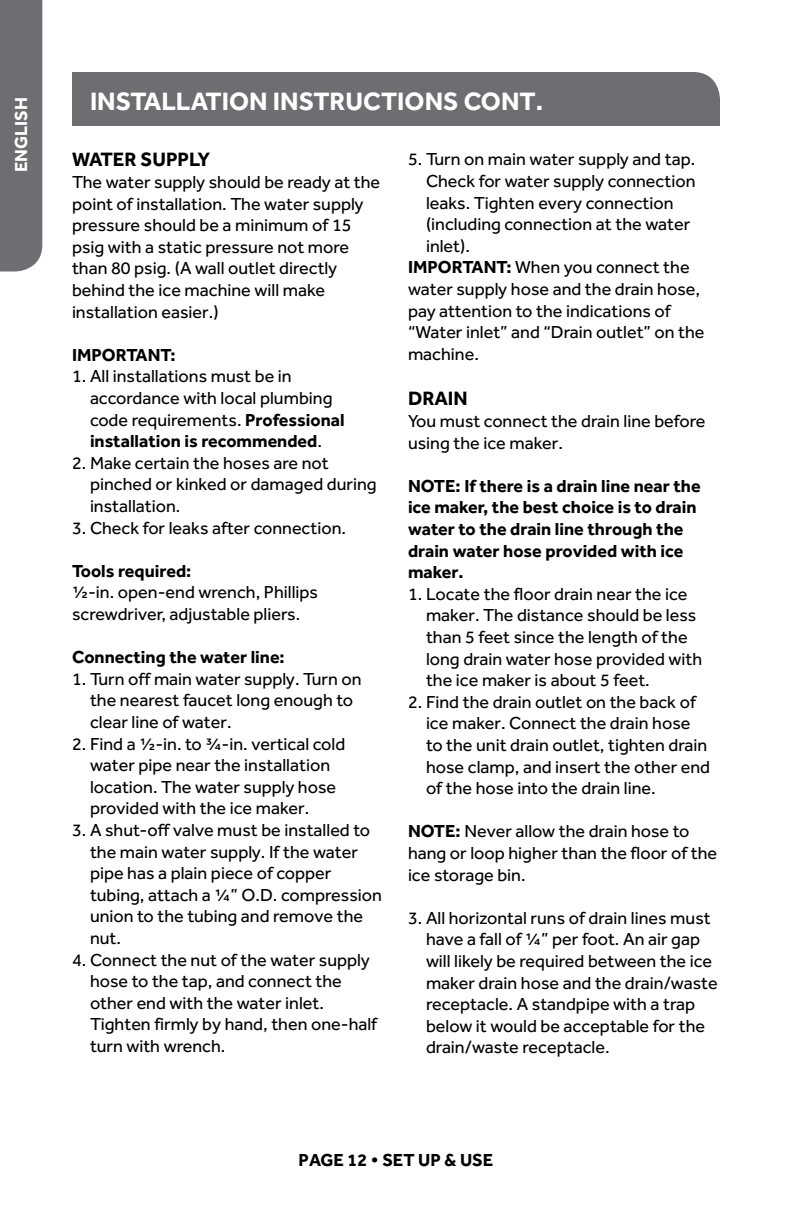
<style>
.page{position:relative;width:792px;height:1224px;background:#fff}
.page>*{position:absolute;margin:0;border:0;box-sizing:border-box;transform-origin:0 0}
.t1{font:700 26px "Effra";color:#fff}
.t2{font:700 20px "Effra";color:#000}
.t3{font:18px/21.6px "Effra";color:#000}
.t4{font:700 18px/21.6px "Effra";color:#000}
.t5{font:700 18px "Effra";color:#fff}
.s1{font-weight:700}
</style>
<div class="page">
<div style="left:72px;top:72px;width:648px;height:54px;background:#6d6e71"></div>
<div style="left:0;top:0;width:42px;height:271px;background:#6d6e71"></div>
<p class="t5" style="left:10px;top:172px;width:77px;rotate:-90deg">ENGLISH</p>
<h1 class="t1" style="left:90px;top:85px;width:455px">installation Instructions Cont.</h1>
<p class="t2" style="left:72px;top:148px;width:94px">Water Supp</p>
<p class="t2" style="left:189px;top:148px;width:22px">ly</p>
<p class="t3" style="left:72px;top:171px;width:310px">The water supply should be ready at the point of installation. The water supply pressure should be a minimum of 15 psig with a static pressure not more than 80 psig. (A wall outlet directly behind the ice machine will make installation easier.)</p>
<p class="t4" style="left:72px;top:344px;width:105px">IMPORTANT:</p>
<p class="t3" style="left:90px;top:365px;width:256px;text-indent:-18px">1. All installations must be in accordance with local plumbing code requirements. <span class="s1">Professional installation is recommended</span>.</p>
<p class="t3" style="left:90px;top:452px;width:288px;text-indent:-18px">2. Make certain the hoses are not pinched or kinked or damaged during installation.</p>
<p class="t3" style="left:72px;top:517px;width:276px">3. Check for leaks after connection.</p>
<p class="t4" style="left:72px;top:560px;width:121px">Tools required:</p>
<p class="t3" style="left:72px;top:581px;width:248px">½-in. open-end wrench, Phillips screwdriver, adjustable pliers.</p>
<p class="t4" style="left:72px;top:646px;width:214px">Connecting the water line:</p>
<p class="t3" style="left:90px;top:668px;width:273px;text-indent:-18px">1. Turn off main water supply. Turn on the nearest faucet long enough to clear line of water.</p>
<p class="t3" style="left:90px;top:733px;width:257px;text-indent:-18px">2. Find a ½-in. to ¾-in. vertical cold water pipe near the installation location. The water supply hose provided with the ice maker.</p>
<p class="t3" style="left:90px;top:819px;width:293px;text-indent:-18px">3. A shut-off valve must be installed to the main water supply. If the water pipe has a plain piece of copper tubing, attach a ¼” O.D. compression union to the tubing and remove the nut.</p>
<p class="t3" style="left:90px;top:949px;width:289px;text-indent:-18px">4. Connect the nut of the water supply hose to the tap, and connect the other end with the water inlet.<br>Tighten firmly by hand, then one-half turn with wrench.</p>
<p class="t3" style="left:408px;top:148px;width:289px">5. Turn on main water supply and tap.</p>
<p class="t3" style="left:426px;top:170px;width:271px">Check for water supply connection</p>
<p class="t3" style="left:426px;top:192px;width:249px">leaks. Tighten every connection</p>
<p class="t3" style="left:426px;top:213px;width:266px">(including connection at the water</p>
<p class="t3" style="left:426px;top:235px;width:46px">inlet).</p>
<p class="t3" style="left:408px;top:256px;width:283px"><span class="s1">IMPORTANT:</span> When you connect the</p>
<p class="t3" style="left:408px;top:278px;width:294px">water supply hose and the drain hose,</p>
<p class="t3" style="left:408px;top:300px;width:264px">pay attention to the indications of</p>
<p class="t3" style="left:408px;top:321px;width:298px">“Water inlet” and “Drain outlet” on the</p>
<p class="t3" style="left:408px;top:343px;width:72px">machine.</p>
<p class="t2" style="left:408px;top:387px;width:61px">Drain</p>
<p class="t3" style="left:408px;top:410px;width:299px">You must connect the drain line before using the ice maker.</p>
<p class="t4" style="left:408px;top:475px;width:13px">NOT</p>
<p class="t4" style="left:408px;top:475px;width:294px;text-indent:37px">E: If there is a drain line near the ice maker, the best choice is to drain water to the drain line through the drain water hose provided with ice maker.</p>
<p class="t3" style="left:426px;top:583px;width:278px;text-indent:-18px">1. Locate the floor drain near the ice maker. The distance should be less than 5 feet since the length of the long drain water hose provided with the ice maker is about 5 feet.</p>
<p class="t3" style="left:426px;top:691px;width:286px;text-indent:-18px">2. Find the drain outlet on the back of ice maker. Connect the drain hose to the unit drain outlet, tighten drain hose clamp, and insert the other end of the hose into the drain line.</p>
<p class="t4" style="left:408px;top:820px;width:13px">NOT</p>
<p class="t3" style="left:408px;top:820px;width:311px;text-indent:37px"><span class="s1">E:</span> Never allow the drain hose to hang or loop higher than the floor of the ice storage bin.</p>
<p class="t3" style="left:426px;top:907px;width:293px;text-indent:-18px">3. All horizontal runs of drain lines must have a fall of ¼” per foot. An air gap will likely be required between the ice maker drain hose and the drain/waste receptacle. A standpipe with a trap below it would be acceptable for the drain/waste receptacle.</p>
<p class="t4" style="left:299px;top:1149px;width:196px">Page 12 • Set Up &amp; Use</p>
</div>
